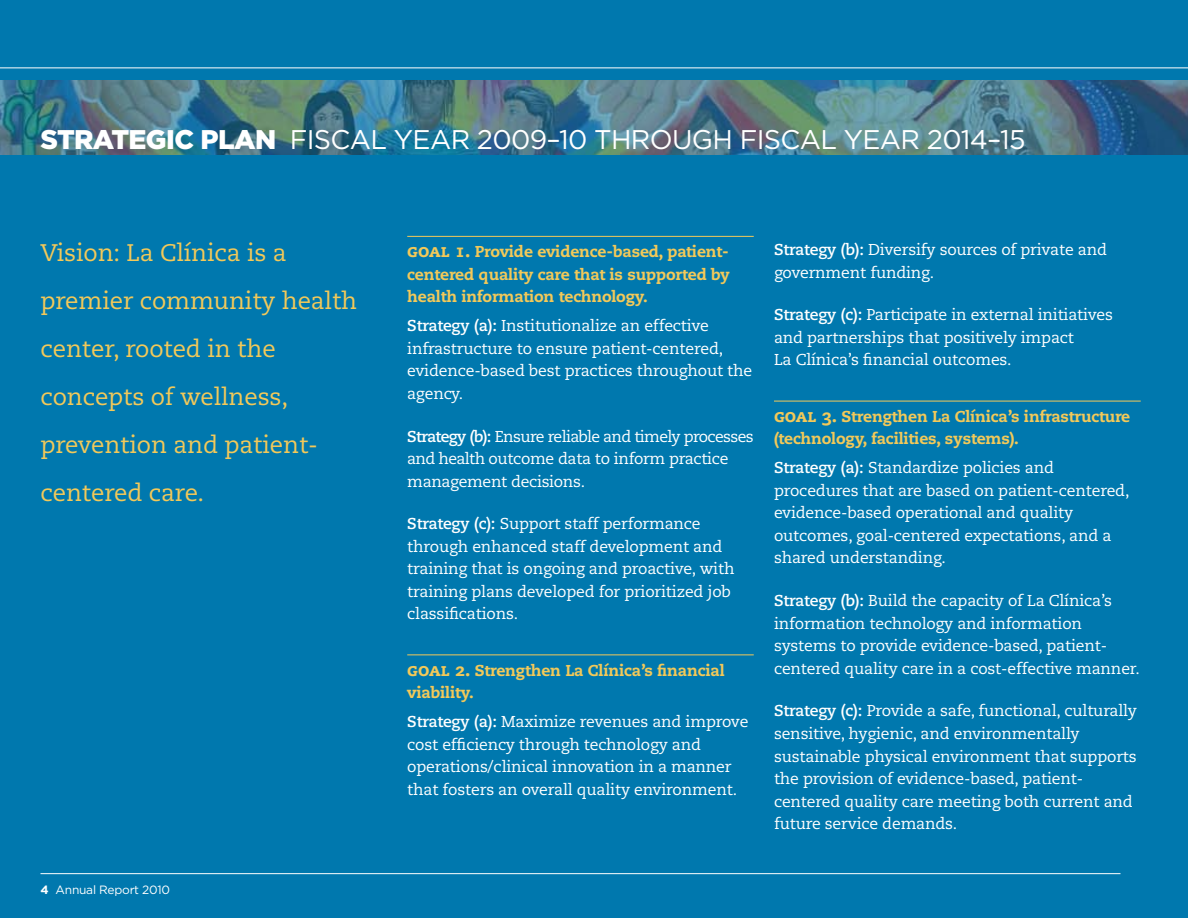
<style>
.page{position:relative;width:1188px;height:918px;background:#0078ae}
.page>*{position:absolute;margin:0;border:0;box-sizing:border-box;transform-origin:0 0}
.t1{font:27px "Gotham";letter-spacing:-.025em;color:#fff}
.t2{font:24px/48px "Caecilia";letter-spacing:-.005em;color:#f3c959}
.t3{font:15.75px/22.5px "Caecilia";letter-spacing:-.01em;color:#fff}
.t4{font:800 15.75px/22.5px "Caecilia";letter-spacing:-.01em;color:#f3c959}
.t5{font:12px "Gotham";letter-spacing:-.02em;color:#fff}
.s1{font-weight:900}
.s2{font-family:"Caecilia Heavy SC";font-weight:400;font-size:18px}
.s3{font-weight:700}
</style>
<div class="page">
<hr style="left:40px;top:873px;width:1080px;height:1px;background:#fff">
<hr style="left:407px;top:236px;width:347px;height:1px;background:#f3c959">
<hr style="left:407px;top:655px;width:347px;height:1px;background:#f3c959">
<hr style="left:774px;top:401px;width:367px;height:1px;background:#f3c959">
<img style="left:0;top:80px;width:1188px;height:74px">
<hr style="left:0;top:68px;width:1188px;height:1px;background:#fff">
<h1 class="t1" style="left:40px;top:124px;width:987px"><span class="s1">STRATEGIC PLAN</span> FISCAL YEAR 2009–10 THROUGH FISCAL YEAR 2014–15</h1>
<h2 class="t2" style="left:40px;top:229px;width:318px">Vision: La Clínica is a premier community health center, rooted in the concepts of wellness, prevention and patient&shy;centered care.</h2>
<p class="t4" style="left:407px;top:240px;width:324px;text-align:justify"><span class="s2">goal 1.</span> Provide evidence-based, patient&shy;centered quality care that is supported by health information technology.</p>
<p class="t3" style="left:407px;top:315px;width:347px"><span class="s3">Strategy (a):</span> Institutionalize an effective infrastructure to ensure patient-centered, evidence-based best practices throughout the agency.</p>
<p class="t3" style="left:407px;top:425px;width:348px"><span class="s3">Strategy (b):</span> Ensure reliable and timely processes and health outcome data to inform practice management decisions.</p>
<p class="t3" style="left:407px;top:513px;width:329px"><span class="s3">Strategy (c):</span> Support staff performance through enhanced staff development and training that is ongoing and proactive, with training plans developed for prioritized job classifications.</p>
<p class="t4" style="left:407px;top:659px;width:319px"><span class="s2">goal 2.</span> Strengthen La Clínica’s financial viability.</p>
<p class="t3" style="left:407px;top:711px;width:343px"><span class="s3">Strategy (a):</span> Maximize revenues and improve cost efficiency through technology and operations/clinical innovation in a manner that fosters an overall quality environment.</p>
<p class="t3" style="left:774px;top:239px;width:334px"><span class="s3">Strategy (b):</span> Diversify sources of private and government funding.</p>
<p class="t3" style="left:774px;top:304px;width:341px"><span class="s3">Strategy (c):</span> Participate in external initiatives and partnerships that positively impact<br>La Clínica’s financial outcomes.</p>
<p class="t4" style="left:774px;top:405px;width:358px"><span class="s2">goal 3.</span> Strengthen La Clínica’s infrastructure (technology, facilities, systems).</p>
<p class="t3" style="left:774px;top:457px;width:357px"><span class="s3">Strategy (a):</span> Standardize policies and procedures that are based on patient-centered, evidence-based operational and quality outcomes, goal-centered expectations, and a shared understanding.</p>
<p class="t3" style="left:774px;top:590px;width:367px"><span class="s3">Strategy (b):</span> Build the capacity of La Clínica’s information technology and information systems to provide evidence-based, patient&shy;centered quality care in a cost-effective manner.</p>
<p class="t3" style="left:774px;top:700px;width:364px"><span class="s3">Strategy (c):</span> Provide a safe, functional, culturally sensitive, hygienic, and environmentally sustainable physical environment that supports the provision of evidence-based, patient&shy;centered quality care meeting both current and future service demands.</p>
<p class="t5" style="left:40px;top:883px;width:131px"><span class="s3">4</span> ANNUAL REPORT 2010</p>
</div>
